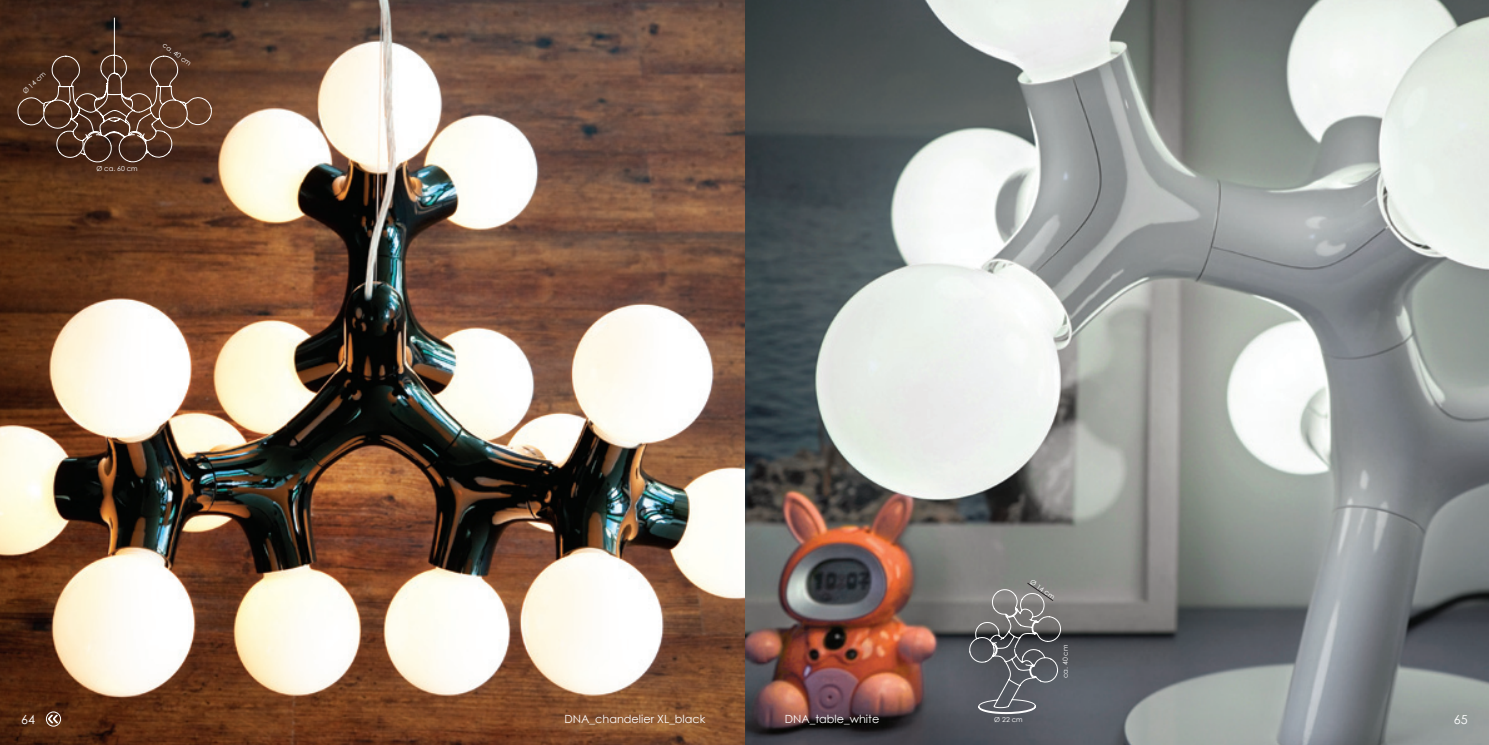
<style>
.page{position:relative;width:1489px;height:745px;background:#fff}
.page>*{position:absolute;margin:0;border:0;box-sizing:border-box;transform-origin:0 0}
.t1{font:12.5px "Century Gothic";color:#fff}
.t2{font:11.25px "Century Gothic";color:#fff}
.t3{font:6.88px "Century Gothic";color:#fff}
</style>
<div class="page">
<img style="left:0;top:0;width:1488px;height:744px">
<svg style="left:18px;top:17px;width:194px;height:146px;background:#56392a"></svg>
<svg style="left:968px;top:582px;width:93px;height:131px;background:#6e6f72"></svg>
<svg style="left:48px;top:714px;width:10px;height:9px"></svg>
<div style="left:46px;top:711px;width:15px;height:15px;border:1px solid #fff;border-radius:50%"></div>
<p class="t3" style="left:21px;top:89px;width:30px;rotate:-42deg">Ø 14 cm</p>
<p class="t3" style="left:167px;top:40px;width:35px;rotate:37deg">ca. 40 cm</p>
<p class="t3" style="left:96px;top:163px;width:43px">Ø ca. 60 cm</p>
<p class="t3" style="left:1033px;top:577px;width:30px;rotate:34deg">Ø 14 cm</p>
<p class="t3" style="left:1060px;top:677px;width:35px;rotate:-90deg">ca. 40 cm</p>
<p class="t1" style="left:21px;top:710px;width:15px">64</p>
<p class="t3" style="left:994px;top:714px;width:30px">Ø 22 cm</p>
<p class="t1" style="left:1453px;top:710px;width:15px">65</p>
<p class="t2" style="left:564px;top:711px;width:142px">DNA_chandelier XL_black</p>
<p class="t2" style="left:784px;top:711px;width:96px">DNA_table_white</p>
</div>
